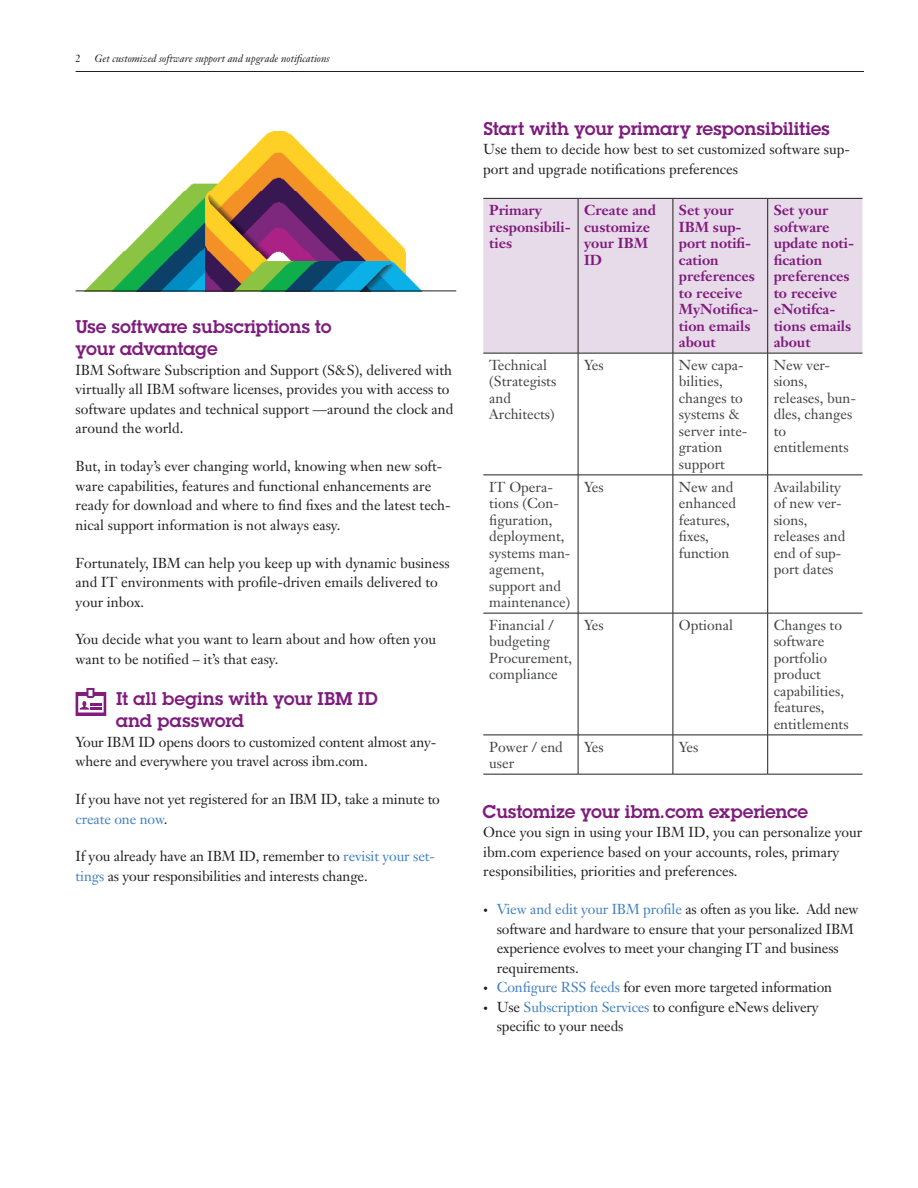
<style>
.page{position:relative;width:918px;height:1188px;background:#fff}
.page>*{position:absolute;margin:0;border:0;box-sizing:border-box;transform-origin:0 0}
._2A_head__color{font:600 18px "Lubalinfor IBM";color:#7f1b7d}
._2C_body{font:14.25px/19.5px "Janson Text LT Pro";color:#231f20}
._2C_body-2{font:14.25px/16.5px "Janson Text LT Pro";color:#414243}
._2C_body-3{font:700 14.25px/16.5px "Janson Text LT Pro";color:#7f1b7d}
.t1{font:italic 10.5px "Janson Text LT Pro";color:#231f20}
.t2{font:10.5px "Janson Text LT Pro";color:#231f20}
.s1{color:#4180c3}
.s2{font-size:9.75px}
</style>
<div class="page">
<hr style="left:76px;top:71px;width:788px;height:1px;background:#231f20">
<div style="left:483px;top:199px;width:379px;height:154px;background:#e7dbe9"></div>
<hr style="left:578px;top:199px;width:1px;height:154px;background:#231f20">
<hr style="left:673px;top:199px;width:1px;height:154px;background:#231f20">
<hr style="left:767px;top:199px;width:1px;height:154px;background:#231f20">
<hr style="left:483px;top:353px;width:95px;height:1px;background:#231f20">
<hr style="left:578px;top:353px;width:95px;height:1px;background:#231f20">
<hr style="left:578px;top:353px;width:1px;height:122px;background:#231f20">
<hr style="left:673px;top:353px;width:95px;height:1px;background:#231f20">
<hr style="left:673px;top:353px;width:1px;height:122px;background:#231f20">
<hr style="left:768px;top:353px;width:94px;height:1px;background:#231f20">
<hr style="left:767px;top:353px;width:1px;height:122px;background:#231f20">
<hr style="left:483px;top:475px;width:95px;height:1px;background:#231f20">
<hr style="left:578px;top:475px;width:95px;height:1px;background:#231f20">
<hr style="left:578px;top:475px;width:1px;height:138px;background:#231f20">
<hr style="left:673px;top:475px;width:95px;height:1px;background:#231f20">
<hr style="left:673px;top:475px;width:1px;height:138px;background:#231f20">
<hr style="left:768px;top:475px;width:94px;height:1px;background:#231f20">
<hr style="left:767px;top:475px;width:1px;height:138px;background:#231f20">
<hr style="left:483px;top:613px;width:95px;height:1px;background:#231f20">
<hr style="left:578px;top:613px;width:95px;height:1px;background:#231f20">
<hr style="left:578px;top:613px;width:1px;height:122px;background:#231f20">
<hr style="left:673px;top:613px;width:95px;height:1px;background:#231f20">
<hr style="left:673px;top:613px;width:1px;height:122px;background:#231f20">
<hr style="left:768px;top:613px;width:94px;height:1px;background:#231f20">
<hr style="left:767px;top:613px;width:1px;height:122px;background:#231f20">
<hr style="left:483px;top:735px;width:95px;height:1px;background:#231f20">
<hr style="left:578px;top:735px;width:95px;height:1px;background:#231f20">
<hr style="left:578px;top:735px;width:1px;height:39px;background:#231f20">
<hr style="left:673px;top:735px;width:95px;height:1px;background:#231f20">
<hr style="left:673px;top:735px;width:1px;height:39px;background:#231f20">
<hr style="left:768px;top:735px;width:94px;height:1px;background:#231f20">
<hr style="left:767px;top:735px;width:1px;height:39px;background:#231f20">
<hr style="left:483px;top:198px;width:95px;height:1px;background:#231f20">
<hr style="left:578px;top:198px;width:95px;height:1px;background:#231f20">
<hr style="left:673px;top:198px;width:95px;height:1px;background:#231f20">
<hr style="left:768px;top:198px;width:94px;height:1px;background:#231f20">
<hr style="left:483px;top:774px;width:95px;height:1px;background:#231f20">
<hr style="left:578px;top:774px;width:95px;height:1px;background:#231f20">
<hr style="left:673px;top:774px;width:95px;height:1px;background:#231f20">
<hr style="left:768px;top:774px;width:94px;height:1px;background:#231f20">
<img style="left:76px;top:131px;width:380px;height:160px">
<hr style="left:76px;top:291px;width:380px;height:1px;background:#231f20">
<svg style="left:76px;top:688px;width:30px;height:28px"></svg>
<p class="t2" style="left:76px;top:52px;width:7px">2</p>
<p class="t1" style="left:95px;top:52px;width:236px">Get customized software support and upgrade notifications</p>
<p class="_2A_head__color" style="left:76px;top:315px;width:257px">Use software subscriptions to</p>
<p class="_2A_head__color" style="left:76px;top:337px;width:144px">your advantage</p>
<p class="_2C_body" style="left:76px;top:360px;width:379px">IBM Software Subscription and Support (S&amp;S), delivered with virtually all IBM software licenses, provides you with access to software updates and technical support —around the clock and around the world.</p>
<p class="_2C_body" style="left:76px;top:456px;width:377px">But, in today’s ever changing world, knowing when new soft&shy;ware capabilities, features and functional enhancements are ready for download and where to find fixes and the latest tech&shy;nical support information is not always easy.</p>
<p class="_2C_body" style="left:76px;top:553px;width:376px">Fortunately, IBM can help you keep up with dynamic business and IT environments with profile-driven emails delivered to your inbox.</p>
<p class="_2C_body" style="left:76px;top:630px;width:362px">You decide what you want to learn about and how often you want to be notified – it’s that easy.</p>
<p class="_2A_head__color" style="left:116px;top:686px;width:263px">It all begins with your IBM ID</p>
<p class="_2A_head__color" style="left:116px;top:709px;width:129px">and password</p>
<p class="_2C_body" style="left:76px;top:732px;width:362px">Your IBM ID opens doors to customized content almost any&shy;where and everywhere you travel across ibm.com.</p>
<p class="_2C_body" style="left:76px;top:789px;width:366px">If you have not yet registered for an IBM ID, take a minute to <span class="s1">create one now</span>.</p>
<p class="_2C_body" style="left:76px;top:847px;width:361px">If you already have an IBM ID, remember to <span class="s1">revisit your set&shy;tings</span> as your responsibilities and interests change.</p>
<p class="_2A_head__color" style="left:484px;top:117px;width:348px">Start with your primary responsibilities</p>
<p class="_2C_body" style="left:483px;top:140px;width:368px">Use them to decide how best to set customized software sup&shy;port and upgrade notifications preferences</p>
<p class="_2C_body-3" style="left:489px;top:202px;width:83px">Primary responsibili&shy;ties</p>
<p class="_2C_body-3" style="left:584px;top:202px;width:73px">Create and customize your IBM<br>ID</p>
<p class="_2C_body-3" style="left:679px;top:202px;width:81px">Set your<br>IBM sup&shy;port notifi&shy;cation preferences to receive<br>MyNotifica&shy;tion emails about</p>
<p class="_2C_body-3" style="left:774px;top:202px;width:82px">Set your software update noti&shy;fication preferences to receive eNotifca&shy;tions emails about</p>
<p class="_2C_body-2" style="left:489px;top:357px;width:59px">Technical</p>
<p class="_2C_body-2" style="left:489px;top:373px;width:69px">(Strategists and<br>Architects)</p>
<p class="_2C_body-2" style="left:584px;top:357px;width:21px">Yes</p>
<p class="_2C_body-2" style="left:679px;top:357px;width:70px">New capa&shy;bilities, changes to systems &amp; server inte&shy;gration support</p>
<p class="_2C_body-2" style="left:774px;top:357px;width:84px">New ver&shy;sions, releases, bun&shy;dles, changes to entitlements</p>
<p class="_2C_body-2" style="left:489px;top:478px;width:83px">IT Opera&shy;tions (Con&shy;figuration, deployment, systems man&shy;agement, support and maintenance)</p>
<p class="_2C_body-2" style="left:584px;top:478px;width:21px">Yes</p>
<p class="_2C_body-2" style="left:679px;top:478px;width:59px">New and enhanced features, fixes, function</p>
<p class="_2C_body-2" style="left:774px;top:478px;width:73px">Availability of new ver&shy;sions, releases and end of sup&shy;port dates</p>
<p class="_2C_body-2" style="left:489px;top:617px;width:84px">Financial / budgeting<br>Procurement, compliance</p>
<p class="_2C_body-2" style="left:584px;top:617px;width:21px">Yes</p>
<p class="_2C_body-2" style="left:679px;top:617px;width:56px">Optional</p>
<p class="_2C_body-2" style="left:774px;top:617px;width:76px">Changes to software portfolio product capabilities, features, entitlements</p>
<p class="_2C_body-2" style="left:489px;top:738px;width:75px">Power / end user</p>
<p class="_2C_body-2" style="left:584px;top:738px;width:21px">Yes</p>
<p class="_2C_body-2" style="left:679px;top:738px;width:21px">Yes</p>
<p class="_2A_head__color" style="left:483px;top:800px;width:326px">Customize your ibm.com experience</p>
<p class="_2C_body" style="left:483px;top:823px;width:381px">Once you sign in using your IBM ID, you can personalize your ibm.com experience based on your accounts, roles, primary responsibilities, priorities and preferences.</p>
<p class="_2C_body" style="left:497px;top:900px;width:363px;text-indent:-14px"><span class="s2">•</span> <span class="s1">View and edit your IBM profile</span> as often as you like. Add new software and hardware to ensure that your personalized IBM experience evolves to meet your changing IT and business requirements.</p>
<p class="_2C_body" style="left:483px;top:978px;width:350px"><span class="s2">•</span> <span class="s1">Configure RSS feeds</span> for even more targeted information</p>
<p class="_2C_body" style="left:497px;top:997px;width:324px;text-indent:-14px"><span class="s2">•</span> Use <span class="s1">Subscription Services</span> to configure eNews delivery specific to your needs</p>
</div>
